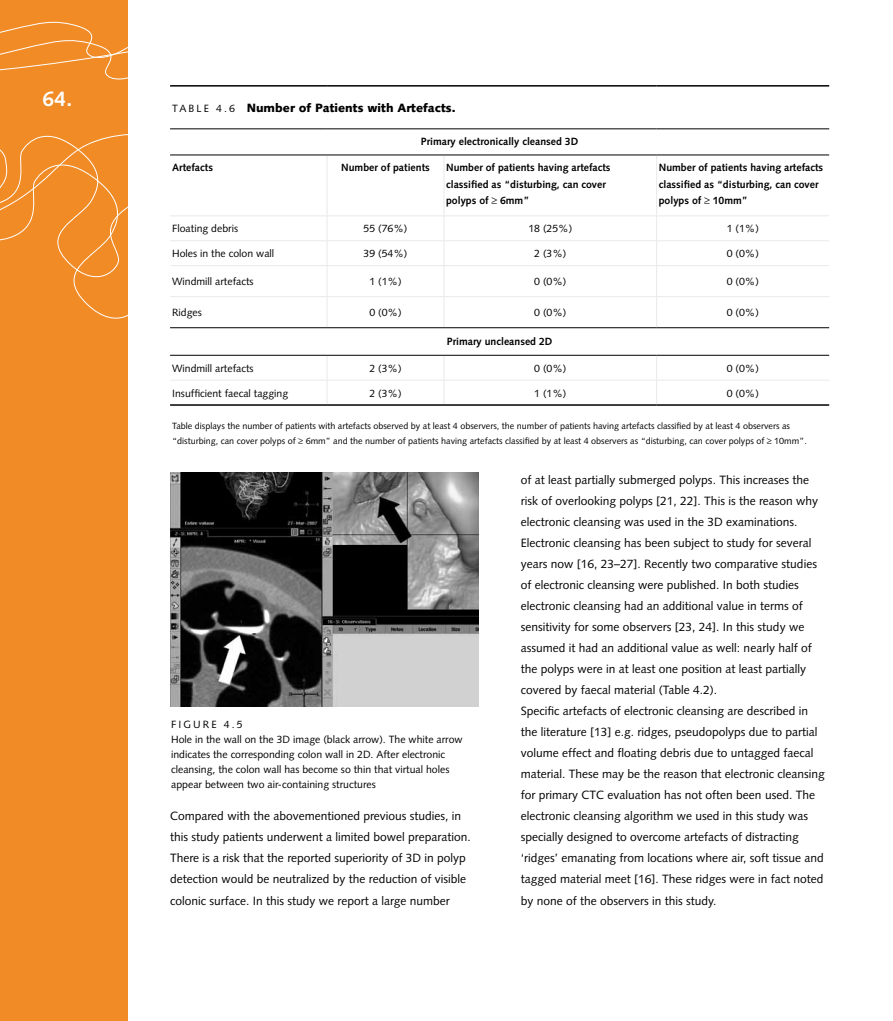
<style>
.page{position:relative;width:893px;height:1021px;background:#fff}
.page>*{position:absolute;margin:0;border:0;box-sizing:border-box;transform-origin:0 0}
.t1{font:700 21px "Syntax";color:#fff}
.t2{font:12px/21px "Syntax";color:#000}
.t3{font:900 12px "Syntax";color:#000}
.t4{font:10.5px/15px "Syntax";color:#000}
.t5{font:700 10.5px/16.5px "Syntax";color:#000}
.t6{font:9px/15px "Syntax";color:#000}
.s1{font-weight:400;font-size:10.5px}
</style>
<div class="page">
<div style="left:0;top:0;width:128px;height:1020px;background:#f08b25"></div>
<svg style="left:0;top:21px;width:128px;height:298px"></svg>
<hr style="left:327px;top:155px;width:1px;height:60px;background:#e9e9e9">
<hr style="left:444px;top:155px;width:1px;height:60px;background:#e9e9e9">
<hr style="left:656px;top:155px;width:1px;height:60px;background:#e9e9e9">
<svg style="left:327px;top:216px;width:1px;height:49px"></svg>
<svg style="left:444px;top:216px;width:1px;height:49px"></svg>
<svg style="left:656px;top:216px;width:1px;height:49px"></svg>
<hr style="left:327px;top:266px;width:1px;height:30px;background:#e9e9e9">
<hr style="left:444px;top:266px;width:1px;height:30px;background:#e9e9e9">
<hr style="left:656px;top:266px;width:1px;height:30px;background:#e9e9e9">
<hr style="left:327px;top:297px;width:1px;height:30px;background:#e9e9e9">
<hr style="left:444px;top:297px;width:1px;height:30px;background:#e9e9e9">
<hr style="left:656px;top:297px;width:1px;height:30px;background:#e9e9e9">
<svg style="left:327px;top:356px;width:1px;height:48px"></svg>
<svg style="left:444px;top:356px;width:1px;height:48px"></svg>
<svg style="left:656px;top:356px;width:1px;height:48px"></svg>
<hr style="left:170px;top:85px;width:157px;height:2px;background:#000">
<hr style="left:327px;top:85px;width:117px;height:2px;background:#000">
<hr style="left:444px;top:85px;width:213px;height:2px;background:#000">
<hr style="left:657px;top:85px;width:172px;height:2px;background:#000">
<hr style="left:170px;top:128px;width:157px;height:1px;background:#000">
<hr style="left:327px;top:128px;width:117px;height:1px;background:#000">
<hr style="left:444px;top:128px;width:213px;height:1px;background:#000">
<hr style="left:657px;top:128px;width:172px;height:1px;background:#000">
<hr style="left:170px;top:155px;width:157px;height:1px;background:#000">
<hr style="left:327px;top:155px;width:117px;height:1px;background:#000">
<hr style="left:444px;top:155px;width:213px;height:1px;background:#000">
<hr style="left:657px;top:155px;width:172px;height:1px;background:#000">
<hr style="left:170px;top:215px;width:157px;height:1px;background:#e9e9e9">
<hr style="left:327px;top:215px;width:117px;height:1px;background:#e9e9e9">
<hr style="left:444px;top:215px;width:213px;height:1px;background:#e9e9e9">
<hr style="left:657px;top:215px;width:172px;height:1px;background:#e9e9e9">
<hr style="left:170px;top:240px;width:157px;height:1px;background:#e9e9e9">
<hr style="left:327px;top:240px;width:117px;height:1px;background:#e9e9e9">
<hr style="left:444px;top:240px;width:213px;height:1px;background:#e9e9e9">
<hr style="left:657px;top:240px;width:172px;height:1px;background:#e9e9e9">
<hr style="left:170px;top:265px;width:157px;height:1px;background:#e9e9e9">
<hr style="left:327px;top:265px;width:117px;height:1px;background:#e9e9e9">
<hr style="left:444px;top:265px;width:213px;height:1px;background:#e9e9e9">
<hr style="left:657px;top:265px;width:172px;height:1px;background:#e9e9e9">
<hr style="left:170px;top:296px;width:157px;height:1px;background:#e9e9e9">
<hr style="left:327px;top:296px;width:117px;height:1px;background:#e9e9e9">
<hr style="left:444px;top:296px;width:213px;height:1px;background:#e9e9e9">
<hr style="left:657px;top:296px;width:172px;height:1px;background:#e9e9e9">
<hr style="left:170px;top:327px;width:157px;height:1px;background:#000">
<hr style="left:327px;top:327px;width:117px;height:1px;background:#000">
<hr style="left:444px;top:327px;width:213px;height:1px;background:#000">
<hr style="left:657px;top:327px;width:172px;height:1px;background:#000">
<hr style="left:170px;top:355px;width:157px;height:1px;background:#000">
<hr style="left:327px;top:355px;width:117px;height:1px;background:#000">
<hr style="left:444px;top:355px;width:213px;height:1px;background:#000">
<hr style="left:657px;top:355px;width:172px;height:1px;background:#000">
<hr style="left:170px;top:380px;width:157px;height:1px;background:#e9e9e9">
<hr style="left:327px;top:380px;width:117px;height:1px;background:#e9e9e9">
<hr style="left:444px;top:380px;width:213px;height:1px;background:#e9e9e9">
<hr style="left:657px;top:380px;width:172px;height:1px;background:#e9e9e9">
<hr style="left:170px;top:404px;width:157px;height:2px;background:#000">
<hr style="left:327px;top:404px;width:117px;height:2px;background:#000">
<hr style="left:444px;top:404px;width:213px;height:2px;background:#000">
<hr style="left:657px;top:404px;width:172px;height:2px;background:#000">
<img style="left:170px;top:472px;width:308px;height:234px">
<h1 class="t1" style="left:42px;top:87px;width:31px">64.</h1>
<p class="t4" style="left:172px;top:101px;width:16px">Table</p>
<p class="t3" style="left:216px;top:101px;width:241px"><span class="s1">4 . 6</span> Number of Patients with Artefacts.</p>
<p class="t5" style="left:421px;top:133px;width:159px">Primary electronically cleansed 3D</p>
<p class="t5" style="left:172px;top:160px;width:42px">Artefacts</p>
<p class="t5" style="left:341px;top:160px;width:90px">Number of patients</p>
<p class="t5" style="left:446px;top:160px;width:166px">Number of patients having artefacts classified as “disturbing, can cover polyps of ≥ 6mm”</p>
<p class="t5" style="left:659px;top:160px;width:166px">Number of patients having artefacts classified as “disturbing, can cover polyps of ≥ 10mm”</p>
<p class="t4" style="left:172px;top:221px;width:67px">Floating debris</p>
<p class="t4" style="left:364px;top:221px;width:45px">55 (76%)</p>
<p class="t4" style="left:528px;top:221px;width:45px">18 (25%)</p>
<p class="t4" style="left:727px;top:221px;width:34px">1 (1%)</p>
<p class="t4" style="left:172px;top:246px;width:104px">Holes in the colon wall</p>
<p class="t4" style="left:364px;top:246px;width:45px">39 (54%)</p>
<p class="t4" style="left:534px;top:246px;width:34px">2 (3%)</p>
<p class="t4" style="left:727px;top:246px;width:34px">0 (0%)</p>
<p class="t4" style="left:172px;top:274px;width:83px">Windmill artefacts</p>
<p class="t4" style="left:369px;top:274px;width:34px">1 (1%)</p>
<p class="t4" style="left:534px;top:274px;width:34px">0 (0%)</p>
<p class="t4" style="left:727px;top:274px;width:34px">0 (0%)</p>
<p class="t4" style="left:172px;top:305px;width:31px">Ridges</p>
<p class="t4" style="left:369px;top:305px;width:34px">0 (0%)</p>
<p class="t4" style="left:534px;top:305px;width:34px">0 (0%)</p>
<p class="t4" style="left:727px;top:305px;width:34px">0 (0%)</p>
<p class="t5" style="left:447px;top:333px;width:107px">Primary uncleansed 2D</p>
<p class="t4" style="left:172px;top:360px;width:83px">Windmill artefacts</p>
<p class="t4" style="left:369px;top:360px;width:34px">2 (3%)</p>
<p class="t4" style="left:534px;top:360px;width:34px">0 (0%)</p>
<p class="t4" style="left:727px;top:360px;width:34px">0 (0%)</p>
<p class="t4" style="left:172px;top:385px;width:118px">Insufficient faecal tagging</p>
<p class="t4" style="left:369px;top:385px;width:34px">2 (3%)</p>
<p class="t4" style="left:534px;top:385px;width:34px">1 (1%)</p>
<p class="t4" style="left:727px;top:385px;width:34px">0 (0%)</p>
<p class="t6" style="left:172px;top:418px;width:636px">Table displays the number of patients with artefacts observed by at least 4 observers, the number of patients having artefacts classified by at least 4 observers as “disturbing, can cover polyps of ≥ 6mm” and the number of patients having artefacts classified by at least 4 observers as “disturbing, can cover polyps of ≥ 10mm”.</p>
<p class="t4" style="left:171px;top:716px;width:16px">Figure</p>
<p class="t4" style="left:171px;top:716px;width:293px;text-indent:53px">4.5<br>Hole in the wall on the 3D image (black arrow). The white arrow indicates the corresponding colon wall in 2D. After electronic cleansing, the colon wall has become so thin that virtual holes appear between two air-containing structures</p>
<p class="t2" style="left:170px;top:805px;width:302px">Compared with the abovementioned previous studies, in this study patients underwent a limited bowel preparation.<br>There is a risk that the reported superiority of 3D in polyp detection would be neutralized by the reduction of visible colonic surface. In this study we report a large number</p>
<p class="t2" style="left:521px;top:469px;width:305px">of at least partially submerged polyps. This increases the risk of overlooking polyps [21, 22]. This is the reason why electronic cleansing was used in the 3D examinations.<br>Electronic cleansing has been subject to study for several years now [16, 23–27]. Recently two comparative studies of electronic cleansing were published. In both studies electronic cleansing had an additional value in terms of sensitivity for some observers [23, 24]. In this study we assumed it had an additional value as well: nearly half of the polyps were in at least one position at least partially covered by faecal material (Table 4.2).<br>Specific artefacts of electronic cleansing are described in the literature [13] e.g. ridges, pseudopolyps due to partial volume effect and floating debris due to untagged faecal material. These may be the reason that electronic cleansing for primary CTC evaluation has not often been used. The electronic cleansing algorithm we used in this study was specially designed to overcome artefacts of distracting ‘ridges’ emanating from locations where air, soft tissue and tagged material meet [16]. These ridges were in fact noted by none of the observers in this study.</p>
</div>
